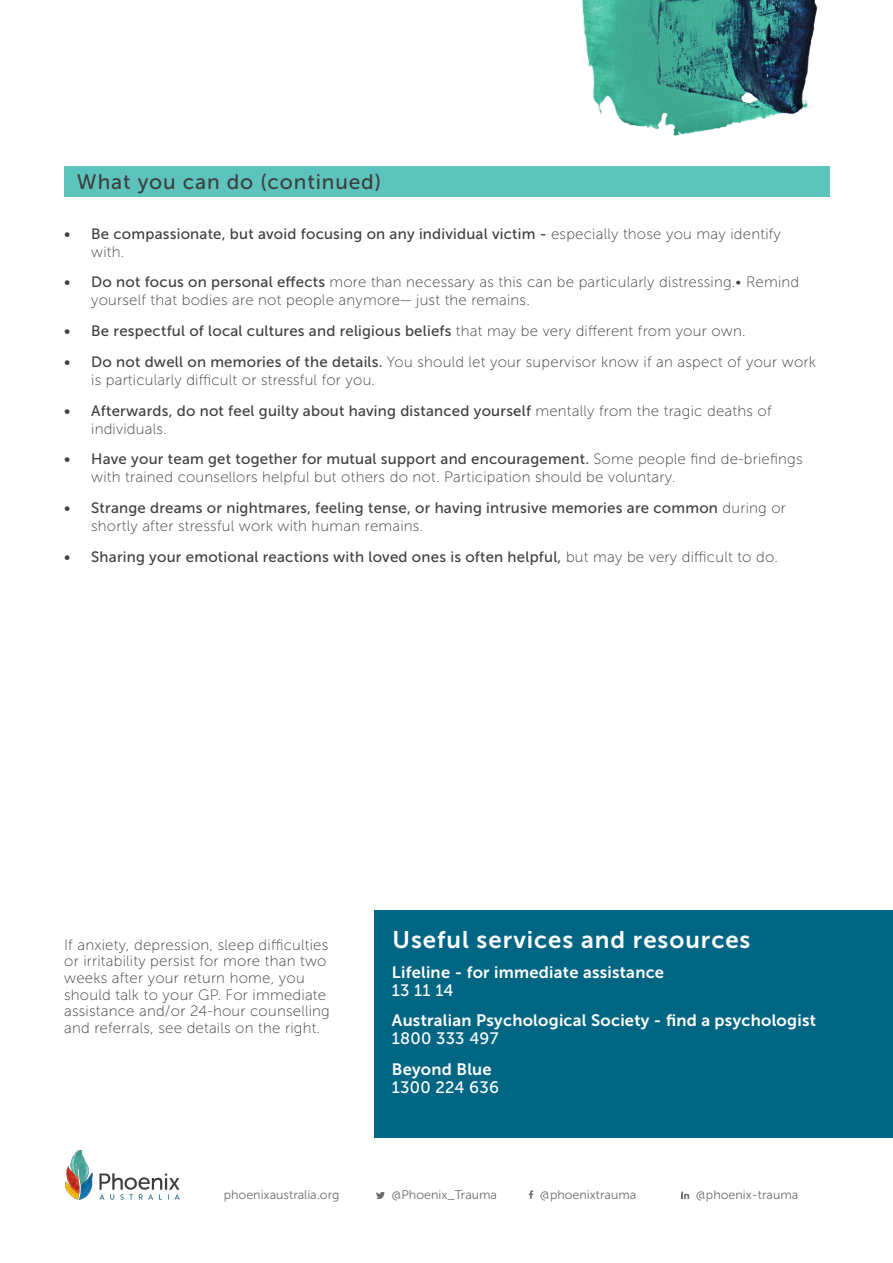
<style>
.page{position:relative;width:893px;height:1263px;background:#fff}
.page>*{position:absolute;margin:0;border:0;box-sizing:border-box;transform-origin:0 0}
.t1{font:24px "Museo Sans 700";letter-spacing:.04em;color:#fff}
.SubHeading{font:21px "Museo Sans 500";letter-spacing:.04em;color:#3e3e3f}
.t2{font:16.5px/18px "Museo Sans 700";letter-spacing:.015em;color:#fff}
.Body_copy{font:15px/16.5px "Museo Sans 100";letter-spacing:.015em;color:#3e3e3f}
.t3{font:15px/18px "Museo Sans 500";letter-spacing:.015em;color:#3e3e3f}
.t4{font:12.45px "Museo Sans 300";color:#6c6d70}
.s1{font-family:"Museo Sans 100"}
.s2{font-family:"Museo Sans 500"}
</style>
<div class="page">
<img style="left:572px;top:0;width:258px;height:167px">
<div style="left:64px;top:167px;width:766px;height:30px;background:#5dc4bd"></div>
<svg style="left:376px;top:1192px;width:9px;height:7px"></svg>
<svg style="left:529px;top:1190px;width:4px;height:9px"></svg>
<svg style="left:681px;top:1191px;width:8px;height:8px"></svg>
<img style="left:65px;top:1150px;width:28px;height:50px">
<svg style="left:99px;top:1173px;width:81px;height:27px"></svg>
<div style="left:374px;top:910px;width:519px;height:227px;background:#006684"></div>
<p class="SubHeading" style="left:77px;top:170px;width:306px">What you can do (continued)</p>
<p class="t3" style="left:91px;top:224px;width:691px;text-indent:-27px">• Be compassionate, but avoid focusing on any individual victim - <span class="s1">especially those you may identify with.</span></p>
<p class="Body_copy" style="left:91px;top:273px;width:710px;line-height:18px;text-indent:-27px"><span class="s2">• Do not focus on personal effects</span> more than necessary as this can be particularly distressing.• Remind yourself that bodies are not people anymore— just the remains.</p>
<p class="t3" style="left:64px;top:322px;width:683px">• Be respectful of local cultures and religious beliefs <span class="s1">that may be very different from your own.</span></p>
<p class="Body_copy" style="left:91px;top:353px;width:726px;line-height:18px;text-indent:-27px"><span class="s2">• Do not dwell on memories of the details.</span> You should let your supervisor know if an aspect of your work is particularly difficult or stressful for you.</p>
<p class="t3" style="left:91px;top:401px;width:682px;text-indent:-27px">• Afterwards, do not feel guilty about having distanced yourself <span class="s1">mentally from the tragic deaths of individuals.</span></p>
<p class="Body_copy" style="left:91px;top:450px;width:713px;line-height:18px;text-indent:-27px"><span class="s2">• Have your team get together for mutual support and encouragement.</span> Some people find de-briefings with trained counsellors helpful but others do not. Participation should be voluntary.</p>
<p class="t3" style="left:91px;top:499px;width:696px;text-indent:-27px">• Strange dreams or nightmares, feeling tense, or having intrusive memories are common <span class="s1">during or shortly after stressful work with human remains.</span></p>
<p class="t3" style="left:64px;top:548px;width:715px">• Sharing your emotional reactions with loved ones is often helpful, <span class="s1">but may be very difficult to do.</span></p>
<p class="Body_copy" style="left:64px;top:937px;width:267px">If anxiety, depression, sleep difficulties or irritability persist for more than two weeks after your return home, you should talk to your GP. For immediate assistance and/or 24-hour counselling and referrals, see details on the right.</p>
<p class="t1" style="left:393px;top:926px;width:359px">Useful services and resources</p>
<p class="t2" style="left:392px;top:963px;width:274px">Lifeline - for immediate assistance<br><span class="s2">13 11 14</span></p>
<p class="t2" style="left:392px;top:1012px;width:426px">Australian Psychological Society - find a psychologist<br><span class="s2">1800 333 497</span></p>
<p class="t2" style="left:392px;top:1060px;width:108px">Beyond Blue<br><span class="s2">1300 224 636</span></p>
<p class="t4" style="left:224px;top:1188px;width:117px">phoenixaustralia.org</p>
<p class="t4" style="left:391px;top:1188px;width:107px">@Phoenix_Trauma</p>
<p class="t4" style="left:540px;top:1188px;width:98px">@phoenixtrauma</p>
<p class="t4" style="left:696px;top:1188px;width:104px">@phoenix-trauma</p>
</div>
